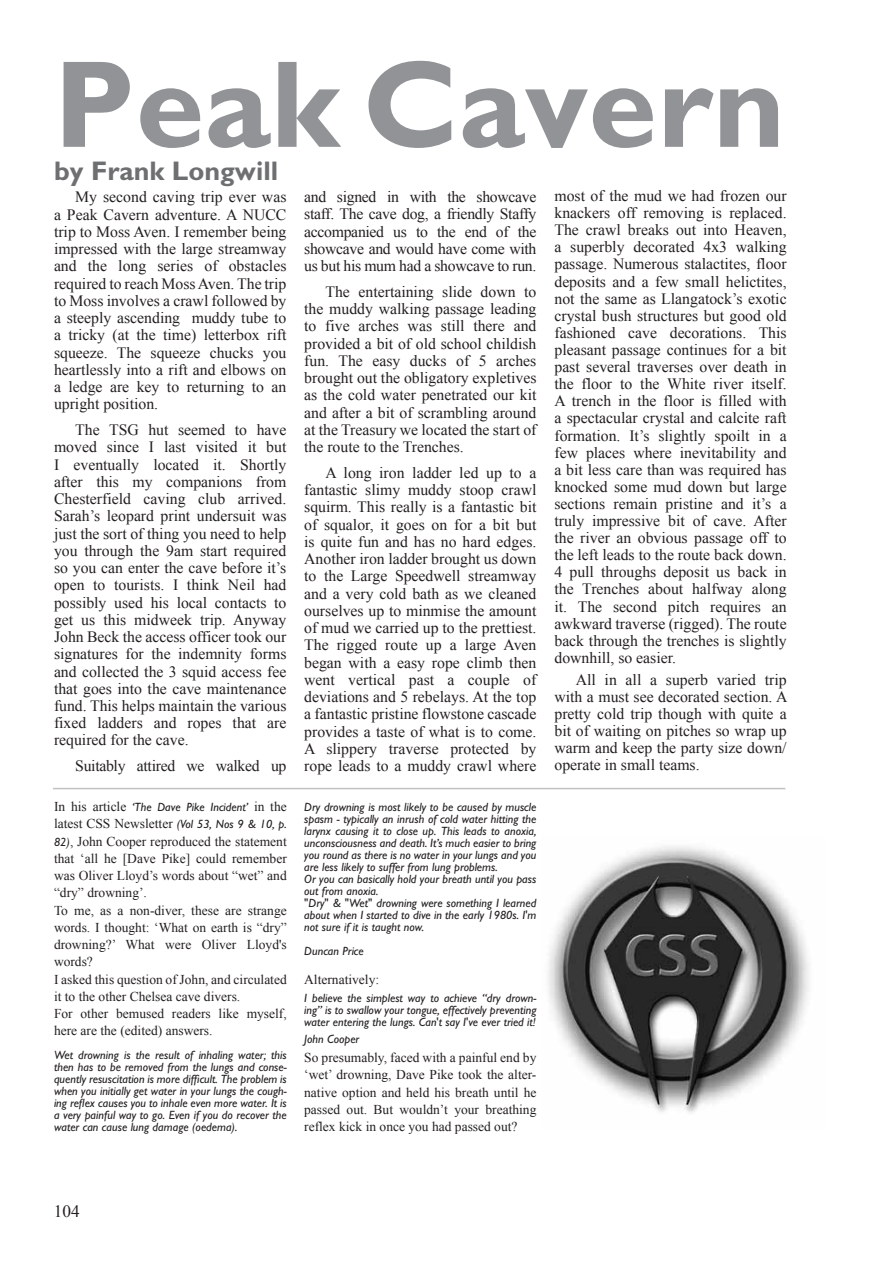
<style>
.page{position:relative;width:893px;height:1263px;background:#fff}
.page>*{position:absolute;margin:0;border:0;box-sizing:border-box;transform-origin:0 0}
.t1{font:700 124.5px "M Gill Sans";color:#919396}
.t2{font:700 27px "M Gill Sans";color:#6d6f71}
.t3{font:17.25px "Times New Roman";color:#231f20}
.t4{font:15.75px/17.2px "Times New Roman";color:#231f20;text-align:justify}
.t5{font:15.75px "Times New Roman";letter-spacing:-.02em;color:#231f20}
.t6{font:13.5px/17.2px "Times New Roman";color:#231f20}
.t7{font:italic 12px/12px "M Gill Sans";color:#231f20;text-align:justify}
.s1{font-family:"Times New Roman";font-style:normal;font-size:13.5px}
.s2{font-family:"M Gill Sans";font-style:italic;font-size:12px}
</style>
<div class="page">
<img style="left:548px;top:846px;width:261px;height:267px">
<hr style="left:53px;top:788px;width:732px;height:1px;background:#bfc1c3">
<h1 class="t1" style="left:54px;top:36px;width:733px">Peak Cavern</h1>
<h2 class="t2" style="left:54px;top:156px;width:225px">by Frank Longwill</h2>
<p class="t4" style="left:54px;top:188px;width:234px;text-align:left;text-indent:21px">My second caving trip ever was a Peak Cavern adventure. A nucc trip to Moss Aven. I remember being impressed with the large streamway and the long series of obstacles required to reach Moss Aven. The trip to Moss involves a crawl followed by a steeply ascending muddy tube to a tricky (at the time) letterbox rift squeeze. The squeeze chucks you heartlessly into a rift and elbows on a ledge are key to returning to an upright position.</p>
<p class="t4" style="left:54px;top:421px;width:234px;text-indent:21px">The TSG hut seemed to have moved since I last visited it but I eventually located it. Shortly after this my companions from Chesterfield caving club arrived.<br>Sarah’s leopard print undersuit was just the sort of thing you need to help you through the 9am start required so you can enter the cave before it’s open to tourists. I think Neil had possibly used his local contacts to get us this midweek trip. Anyway John Beck the access officer took our signatures for the indemnity forms and collected the 3 squid access fee that goes into the cave maintenance fund. This helps maintain the various fixed ladders and ropes that are required for the cave.</p>
<p class="t5" style="left:75px;top:757px;width:213px">Suitably attired we walked up</p>
<p class="t7" style="left:54px;top:801px;width:234px"><span class="s1">In his article</span> ‘The Dave Pike Incident’ <span class="s1">in the</span></p>
<p class="t6" style="left:54px;top:815px;width:234px">latest CSS Newsletter <span class="s2">(Vol 53, Nos 9 &amp; 10, p.<br>82)</span>, John Cooper reproduced the statement that ‘all he [Dave Pike] could remember was Oliver Lloyd’s words about “wet” and “dry” drowning’.<br>To me, as a non-diver, these are strange words. I thought: ‘What on earth is “dry” drowning?’ What were Oliver Lloyd's words?<br>I asked this question of John, and circulated it to the other Chelsea cave divers.<br>For other bemused readers like myself, here are the (edited) answers.</p>
<p class="t7" style="left:54px;top:1049px;width:234px">Wet drowning is the result of inhaling water; this then has to be removed from the lungs and conse&shy;quently resuscitation is more difficult. The problem is when you initially get water in your lungs the cough&shy;ing reflex causes you to inhale even more water. It is a very painful way to go. Even if you do recover the water can cause lung damage (oedema).</p>
<p class="t4" style="left:304px;top:188px;width:234px">and signed in with the showcave staff. The cave dog, a friendly Staffy accompanied us to the end of the showcave and would have come with us but his mum had a showcave to run.</p>
<p class="t4" style="left:304px;top:283px;width:234px;text-indent:21px">The entertaining slide down to the muddy walking passage leading to five arches was still there and provided a bit of old school childish fun. The easy ducks of 5 arches brought out the obligatory expletives as the cold water penetrated our kit and after a bit of scrambling around at the Treasury we located the start of the route to the Trenches.</p>
<p class="t4" style="left:304px;top:464px;width:234px;text-indent:21px">A long iron ladder led up to a fantastic slimy muddy stoop crawl squirm. This really is a fantastic bit of squalor, it goes on for a bit but is quite fun and has no hard edges.<br>Another iron ladder brought us down to the Large Speedwell streamway and a very cold bath as we cleaned ourselves up to minmise the amount of mud we carried up to the prettiest.<br>The rigged route up a large Aven began with a easy rope climb then went vertical past a couple of deviations and 5 rebelays. At the top a fantastic pristine flowstone cascade provides a taste of what is to come.<br>A slippery traverse protected by rope leads to a muddy crawl where</p>
<p class="t7" style="left:304px;top:801px;width:234px;text-align:left">Dry drowning is most likely to be caused by muscle spasm - typically an inrush of cold water hitting the larynx causing it to close up. This leads to anoxia, unconsciousness and death. It’s much easier to bring you round as there is no water in your lungs and you are less likely to suffer from lung problems.<br>Or you can basically hold your breath until you pass out from anoxia.<br>"Dry" &amp; "Wet" drowning were something I learned about when I started to dive in the early 1980s. I'm not sure if it is taught now.</p>
<p class="t7" style="left:304px;top:945px;width:61px">Duncan Price</p>
<p class="t6" style="left:304px;top:971px;width:76px">Alternatively:</p>
<p class="t7" style="left:304px;top:992px;width:234px">I believe the simplest way to achieve “dry drown&shy;ing” is to swallow your tongue, effectively preventing water entering the lungs. Can't say I've ever tried it!</p>
<p class="t7" style="left:304px;top:1033px;width:57px">John Cooper</p>
<p class="t6" style="left:304px;top:1049px;width:234px;text-align:justify">So presumably, faced with a painful end by ‘wet’ drowning, Dave Pike took the alter&shy;native option and held his breath until he passed out. But wouldn’t your breathing reflex kick in once you had passed out?</p>
<p class="t4" style="left:554px;top:187px;width:234px">most of the mud we had frozen our knackers off removing is replaced.<br>The crawl breaks out into Heaven, a superbly decorated 4x3 walking passage. Numerous stalactites, floor deposits and a few small helictites, not the same as Llangatock’s exotic crystal bush structures but good old fashioned cave decorations. This pleasant passage continues for a bit past several traverses over death in the floor to the White river itself.<br>A trench in the floor is filled with a spectacular crystal and calcite raft formation. It’s slightly spoilt in a few places where inevitability and a bit less care than was required has knocked some mud down but large sections remain pristine and it’s a truly impressive bit of cave. After the river an obvious passage off to the left leads to the route back down.<br>4 pull throughs deposit us back in the Trenches about halfway along it. The second pitch requires an awkward traverse (rigged). The route back through the trenches is slightly downhill, so easier.</p>
<p class="t4" style="left:554px;top:671px;width:235px;text-indent:21px">All in all a superb varied trip with a must see decorated section. A pretty cold trip though with quite a bit of waiting on pitches so wrap up warm and keep the party size down/ operate in small teams.</p>
<p class="t3" style="left:54px;top:1201px;width:27px">104</p>
</div>
